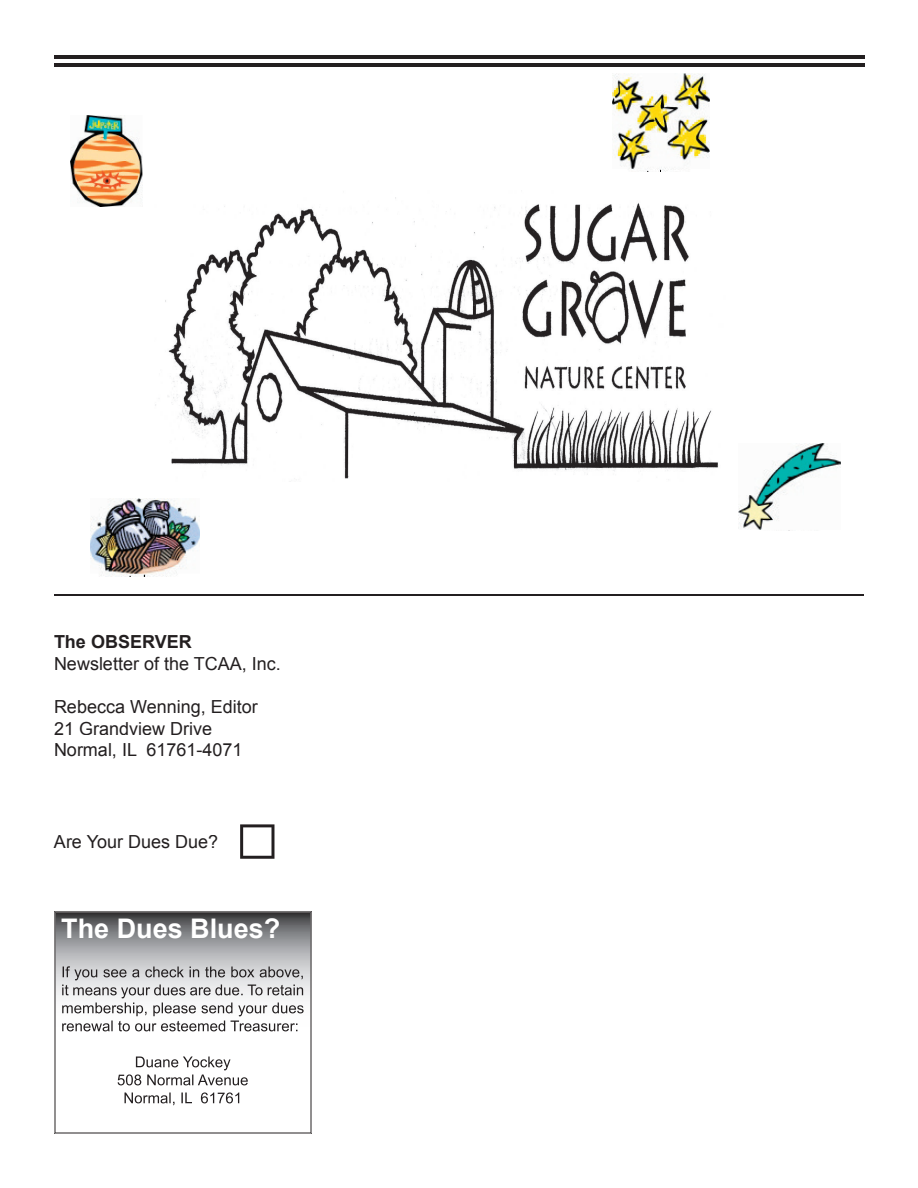
<style>
.page{position:relative;width:918px;height:1188px;background:#fff}
.page>*{position:absolute;margin:0;border:0;box-sizing:border-box;transform-origin:0 0}
.t1{font:700 27px "Arial";color:#fff}
.t2{font:18px/21.6px "Arial";color:#231f20}
.t3{font:700 18px "Arial";color:#231f20}
</style>
<div class="page">
<hr style="left:54px;top:55px;width:810px;height:4px;background:#231f20">
<hr style="left:54px;top:63px;width:810px;height:4px;background:#231f20">
<hr style="left:54px;top:594px;width:810px;height:1px;background:#231f20">
<img style="left:55px;top:912px;width:256px;height:221px">
<img style="left:63px;top:966px;width:241px;height:14px">
<img style="left:62px;top:985px;width:242px;height:13px">
<img style="left:62px;top:1003px;width:242px;height:13px">
<img style="left:62px;top:1021px;width:235px;height:10px">
<img style="left:136px;top:1057px;width:95px;height:13px">
<img style="left:118px;top:1074px;width:130px;height:11px">
<img style="left:124px;top:1092px;width:115px;height:13px">
<svg style="left:240px;top:824px;width:34px;height:35px"></svg>
<img style="left:71px;top:116px;width:72px;height:91px">
<img style="left:90px;top:499px;width:109px;height:77px">
<img style="left:738px;top:444px;width:102px;height:87px">
<img style="left:612px;top:74px;width:98px;height:97px">
<img style="left:155px;top:197px;width:564px;height:282px">
<p class="t3" style="left:54px;top:632px;width:139px">The OBSERVER</p>
<p class="t2" style="left:54px;top:653px;width:228px">Newsletter of the TCAA, Inc.</p>
<p class="t2" style="left:54px;top:696px;width:205px">Rebecca Wenning, Editor<br>21 Grandview Drive<br>Normal, IL 61761-4071</p>
<p class="t2" style="left:54px;top:831px;width:166px">Are Your Dues Due?</p>
<h1 class="t1" style="left:61px;top:913px;width:221px">The Dues Blues?</h1>
</div>
